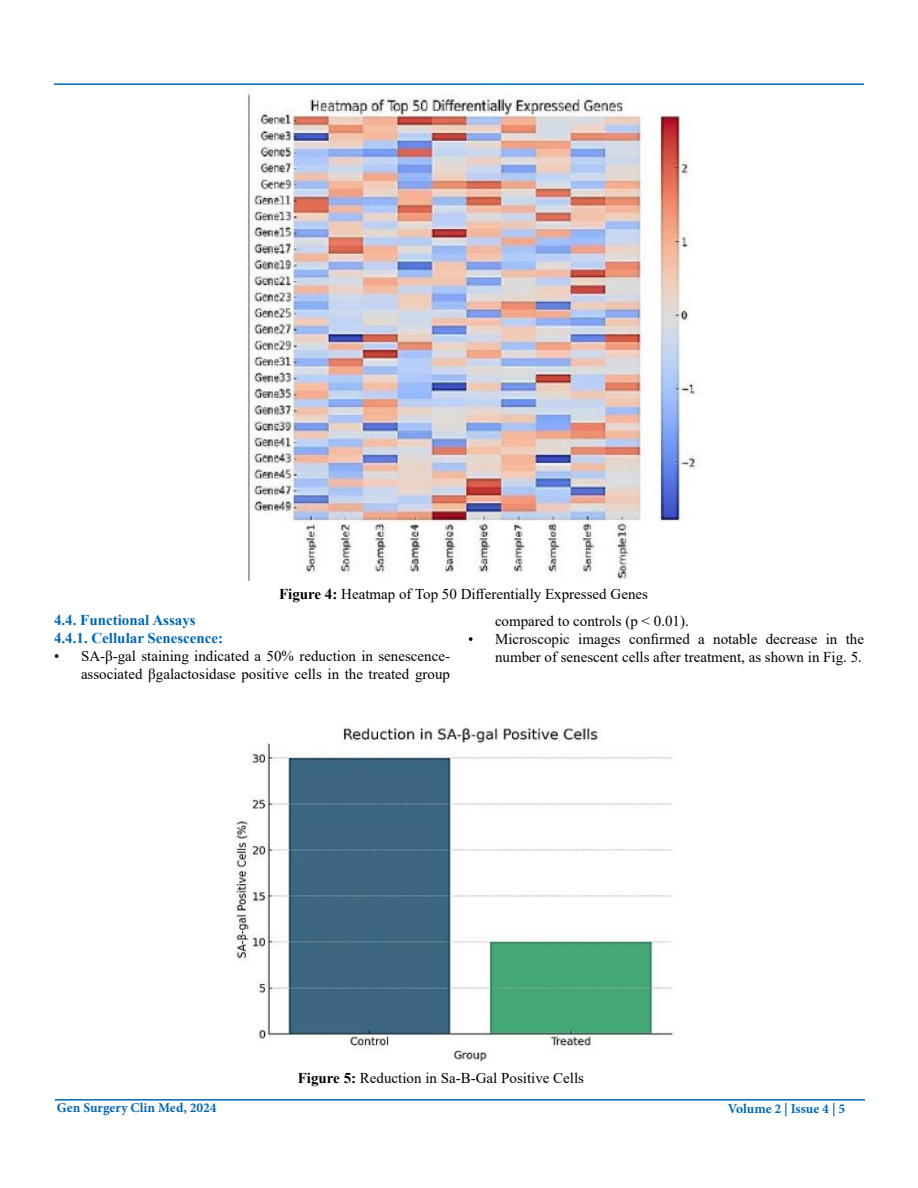
<style>
.page{position:relative;width:918px;height:1188px;background:#fff}
.page>*{position:absolute;margin:0;border:0;box-sizing:border-box;transform-origin:0 0}
.t1{font:15px/18px "Times New Roman";color:#000;text-align:right}
.t2{font:700 15px/18px "Times New Roman";color:#0066b3}
.t3{font:700 13.5px "Minion Pro";color:#0066b3}
.s1{font-weight:700}
</style>
<div class="page">
<hr style="left:55px;top:1099px;width:810px;height:2px;background:#0066b3">
<hr style="left:54px;top:83px;width:810px;height:2px;background:#0066b3">
<img style="left:248px;top:94px;width:453px;height:486px">
<img style="left:235px;top:727px;width:438px;height:336px">
<p class="t1" style="left:279px;top:585px;width:371px"><span class="s1">Figure 4:</span> Heatmap of Top 50 Differentially Expressed Genes</p>
<p class="t2" style="left:54px;top:611px;width:171px">4.4. Functional Assays<br>4.4.1. Cellular Senescence:</p>
<p class="t1" style="left:54px;top:647px;width:398px">• SA-β-gal staining indicated a 50% reduction in senescence&shy;associated βgalactosidase positive cells in the treated group</p>
<p class="t1" style="left:495px;top:611px;width:195px">compared to controls (p &lt; 0.01).</p>
<p class="t1" style="left:468px;top:629px;width:398px">• Microscopic images confirmed a notable decrease in the number of senescent cells after treatment, as shown in Fig. 5.</p>
<p class="t1" style="left:298px;top:1068px;width:288px"><span class="s1">Figure 5:</span> Reduction in Sa-Β-Gal Positive Cells</p>
<p class="t3" style="left:57px;top:1098px;width:161px">Gen Surgery Clin Med, 2024</p>
<p class="t3" style="left:728px;top:1099px;width:119px">Volume 2 | Issue 4 | 5</p>
</div>
